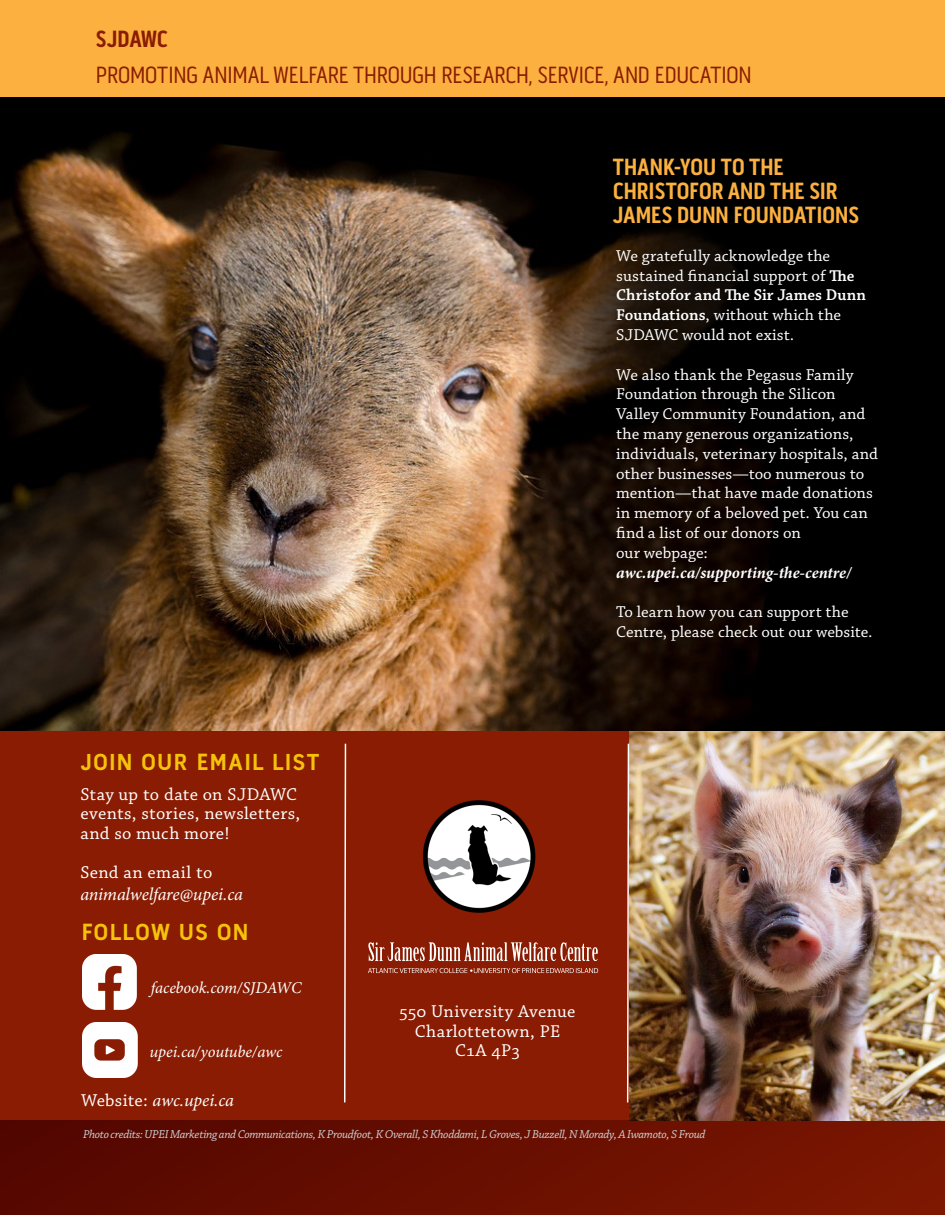
<style>
.page{position:relative;width:945px;height:1215px;background:#fff}
.page>*{position:absolute;margin:0;border:0;box-sizing:border-box;transform-origin:0 0}
.t1{font:600 30px "Pill Gothic 300 mg";letter-spacing:.005em;color:#f5c20a}
.t2{font:24px "Pill Gothic 300 mg";letter-spacing:-.015em;color:#891c02}
.t3{font:700 24px/24px "Pill Gothic 300 mg";letter-spacing:-.025em;color:#fbb03f}
.t4{font:700 24px "Pill Gothic 300 mg";color:#891c02}
.t5{font:18px/19.5px "Chaparral Pro Capt";letter-spacing:.015em;color:#fff}
.t6{font:italic 18px "Minion Pro";letter-spacing:-.01em;color:#fff}
.t7{font:16.5px/19.8px "Chaparral Pro Capt";color:#fff}
.t8{font:italic 16.5px "Minion Pro";letter-spacing:-.01em;color:#fff}
.t9{font:italic 700 16.5px "Minion Pro";letter-spacing:-.005em;color:#fff}
.t10{font:12px "Chaparral Pro It Capt";letter-spacing:-.03em;color:#d1d2d4}
.s1{font-family:"Chaparral Pro Capt";font-style:normal}
.s2{font-family:"Chaparral Pro";font-weight:600}
</style>
<div class="page">
<img style="left:0;top:97px;width:945px;height:635px">
<div style="left:0;top:1px;width:945px;height:96px;background:#fbb03f"></div>
<div style="left:0;top:732px;width:945px;height:483px;background:#891c02"></div>
<div style="left:0;top:1120px;width:945px;height:95px;background:linear-gradient(to right,#530700,#7c1701)"></div>
<img style="left:629px;top:732px;width:316px;height:388px">
<svg style="left:344px;top:743px;width:3px;height:360px"></svg>
<svg style="left:626px;top:742px;width:4px;height:362px"></svg>
<img style="left:423px;top:800px;width:113px;height:113px">
<img style="left:82px;top:955px;width:55px;height:54px">
<img style="left:82px;top:1022px;width:55px;height:55px">
<svg style="left:368px;top:968px;width:230px;height:5px"></svg>
<svg style="left:368px;top:942px;width:230px;height:19px"></svg>
<p class="t4" style="left:96px;top:25px;width:74px">SJDAWC</p>
<p class="t2" style="left:96px;top:61px;width:658px">PROMOTING ANIMAL WELFARE THROUGH RESEARCH, SERVICE, AND EDUCATION</p>
<p class="t3" style="left:613px;top:155px;width:248px">THANK-YOU TO THE<br>CHRISTOFOR AND THE SIR<br>JAMES DUNN FOUNDATIONS</p>
<p class="t1" style="left:80px;top:748px;width:241px">JOIN OUR EMAIL LIST</p>
<p class="t5" style="left:80px;top:785px;width:221px">Stay up to date on SJDAWC events, stories, newsletters, and so much more!</p>
<p class="t5" style="left:80px;top:863px;width:133px">Send an email to</p>
<p class="t6" style="left:80px;top:883px;width:164px">animalwelfare@upei.ca</p>
<p class="t1" style="left:81px;top:917px;width:29px">Follow</p>
<p class="t1" style="left:178px;top:917px;width:54px">us on</p>
<p class="t8" style="left:151px;top:978px;width:152px">facebook.com/SJDAWC</p>
<p class="t8" style="left:150px;top:1042px;width:134px">upei.ca/youtube/awc</p>
<p class="t6" style="left:81px;top:1090px;width:155px"><span class="s1">Website:</span> awc.upei.ca</p>
<p class="t7" style="left:616px;top:246px;width:251px">We gratefully acknowledge the sustained financial support of <span class="s2">The<br>Christofor and The Sir James Dunn<br>Foundations</span>, without which the<br>SJDAWC would not exist.</p>
<p class="t7" style="left:616px;top:365px;width:263px">We also thank the Pegasus Family Foundation through the Silicon Valley Community Foundation, and the many generous organizations, individuals, veterinary hospitals, and other businesses—too numerous to mention—that have made donations</p>
<p class="t7" style="left:616px;top:504px;width:253px">in memory of a beloved pet. You can</p>
<p class="t7" style="left:616px;top:523px;width:186px">find a list of our donors on</p>
<p class="t7" style="left:616px;top:543px;width:93px">our webpage:</p>
<p class="t9" style="left:616px;top:561px;width:237px">awc.upei.ca/supporting-the-centre/</p>
<p class="t7" style="left:616px;top:603px;width:258px">To learn how you can support the<br>Centre, please check out our website.</p>
<p class="t5" style="left:400px;top:1002px;width:177px">550 University Avenue</p>
<p class="t5" style="left:415px;top:1022px;width:147px;text-align:center">Charlottetown, PE<br>C1A 4P3</p>
<p class="t10" style="left:83px;top:1127px;width:624px">Photo credits: UPEI Marketing and Communications, K Proudfoot, K Overall, S Khoddami, L Groves, J Buzzell, N Morady, A Iwamoto, S Froud</p>
</div>
